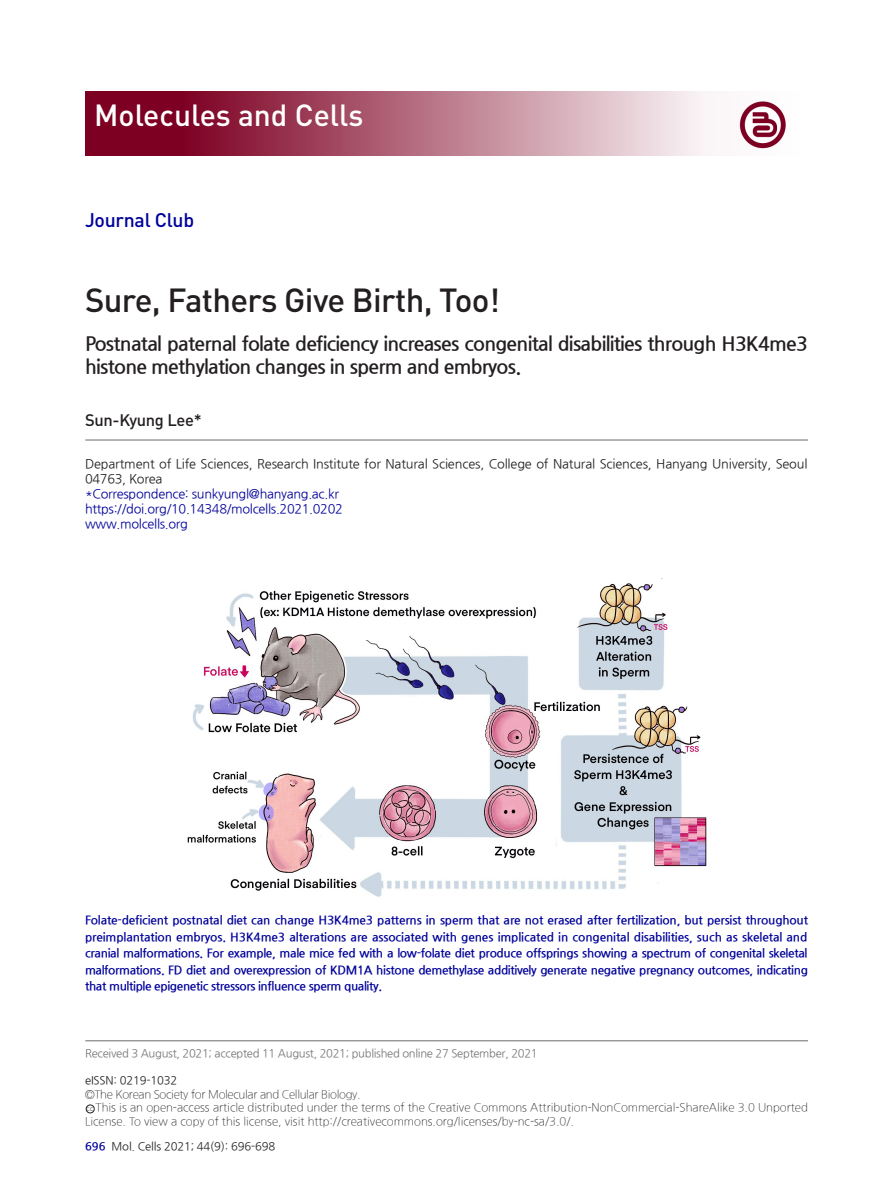
<style>
.page{position:relative;width:893px;height:1191px;background:#fff}
.page>*{position:absolute;margin:0;border:0;box-sizing:border-box;transform-origin:0 0}
.영문제목{font:500 33px "DIN Pro";letter-spacing:-.02em;color:#231f20}
.t1{font:500 30.15px "DIN Pro";color:#fff}
.저널클럽_부제목{font:700 19.5px/22.5px "Nanum Gothic";letter-spacing:-.035em;color:#231f20}
.논문종류{font:500 19.5px "DIN Pro";letter-spacing:-.015em;color:#00009a}
.영문이름{font:500 16.5px "DIN Pro";letter-spacing:-.02em;color:#231f20}
.영문소속{font:12.75px/15px "Nanum Gothic";letter-spacing:-.01em;color:#231f20}
.교신저자{font:12.75px "Nanum Gothic";letter-spacing:-.025em;color:#00009a}
.교신저자_이름{font:12.75px "Nanum Gothic";letter-spacing:-.025em;color:#00009a}
.그림설명{font:700 12px/16.5px "Nanum Gothic";letter-spacing:-.03em;color:#00009a;text-align:justify}
.Open_Access{font:300 11.25px/13.5px "Nanum Gothic";color:#231f20}
.접수_수정_승인_날짜{font:11.25px "Nanum Gothic";letter-spacing:-.025em;color:#777}
.Copyright{font:300 11.25px "Nanum Gothic";letter-spacing:-.025em;color:#231f20}
.t2{font:11.25px "Nanum Gothic";letter-spacing:-.015em;color:#231f20}
.s1{font-family:"DIN Pro";font-size:7.5px}
.s2{font-weight:700;color:#00009a}
</style>
<div class="page">
<img style="left:85px;top:91px;width:701px;height:65px">
<hr style="left:86px;top:439px;width:722px;height:1px;background:#7f7f7f">
<hr style="left:86px;top:1040px;width:722px;height:1px;background:#7f7f7f">
<div style="left:86px;top:1104px;width:9px;height:9px;border:1px solid #231f20;border-radius:50%"></div>
<img style="left:187px;top:583px;width:520px;height:314px">
<p class="t1" style="left:94px;top:94px;width:271px">Molecules and Cells</p>
<p class="논문종류" style="left:85px;top:207px;width:111px">Journal Club</p>
<p class="영문제목" style="left:85px;top:277px;width:416px">Sure, Fathers Give Birth, Too!</p>
<p class="저널클럽_부제목" style="left:85px;top:333px;width:724px">Postnatal paternal folate deficiency increases congenital disabilities through H3K4me3 histone methylation changes in sperm and embryos.</p>
<p class="영문이름" style="left:85px;top:408px;width:118px">Sun-Kyung Lee*</p>
<p class="영문소속" style="left:85px;top:457px;width:724px">Department of Life Sciences, Research Institute for Natural Sciences, College of Natural Sciences, Hanyang University, Seoul<br>04763, Korea</p>
<p class="교신저자_이름" style="left:85px;top:488px;width:255px">*Correspondence: sunkyungl@hanyang.ac.kr</p>
<p class="교신저자" style="left:85px;top:503px;width:259px">https://doi.org/10.14348/molcells.2021.0202</p>
<p class="교신저자" style="left:85px;top:518px;width:104px">www.molcells.org</p>
<p class="그림설명" style="left:85px;top:912px;width:724px">Folate-deficient postnatal diet can change H3K4me3 patterns in sperm that are not erased after fertilization, but persist throughout preimplantation embryos. H3K4me3 alterations are associated with genes implicated in congenital disabilities, such as skeletal and cranial malformations. For example, male mice fed with a low-folate diet produce offsprings showing a spectrum of congenital skeletal malformations. FD diet and overexpression of KDM1A histone demethylase additively generate negative pregnancy outcomes, indicating that multiple epigenetic stressors influence sperm quality.</p>
<p class="접수_수정_승인_날짜" style="left:85px;top:1048px;width:454px">Received 3 August, 2021; accepted 11 August, 2021; published online 27 September, 2021</p>
<p class="t2" style="left:85px;top:1075px;width:94px">eISSN: 0219-1032</p>
<p class="Copyright" style="left:85px;top:1089px;width:277px">©The Korean Society for Molecular and Cellular Biology.</p>
<p class="Open_Access" style="left:85px;top:1101px;width:724px"><span class="s1">cc</span> This is an open-access article distributed under the terms of the Creative Commons Attribution-NonCommercial-ShareAlike 3.0 Unported<br>License. To view a copy of this license, visit http://creativecommons.org/licenses/by-nc-sa/3.0/.</p>
<p class="t2" style="left:85px;top:1140px;width:192px"><span class="s2">696</span> Mol. Cells 2021; 44(9): 696-698</p>
</div>
